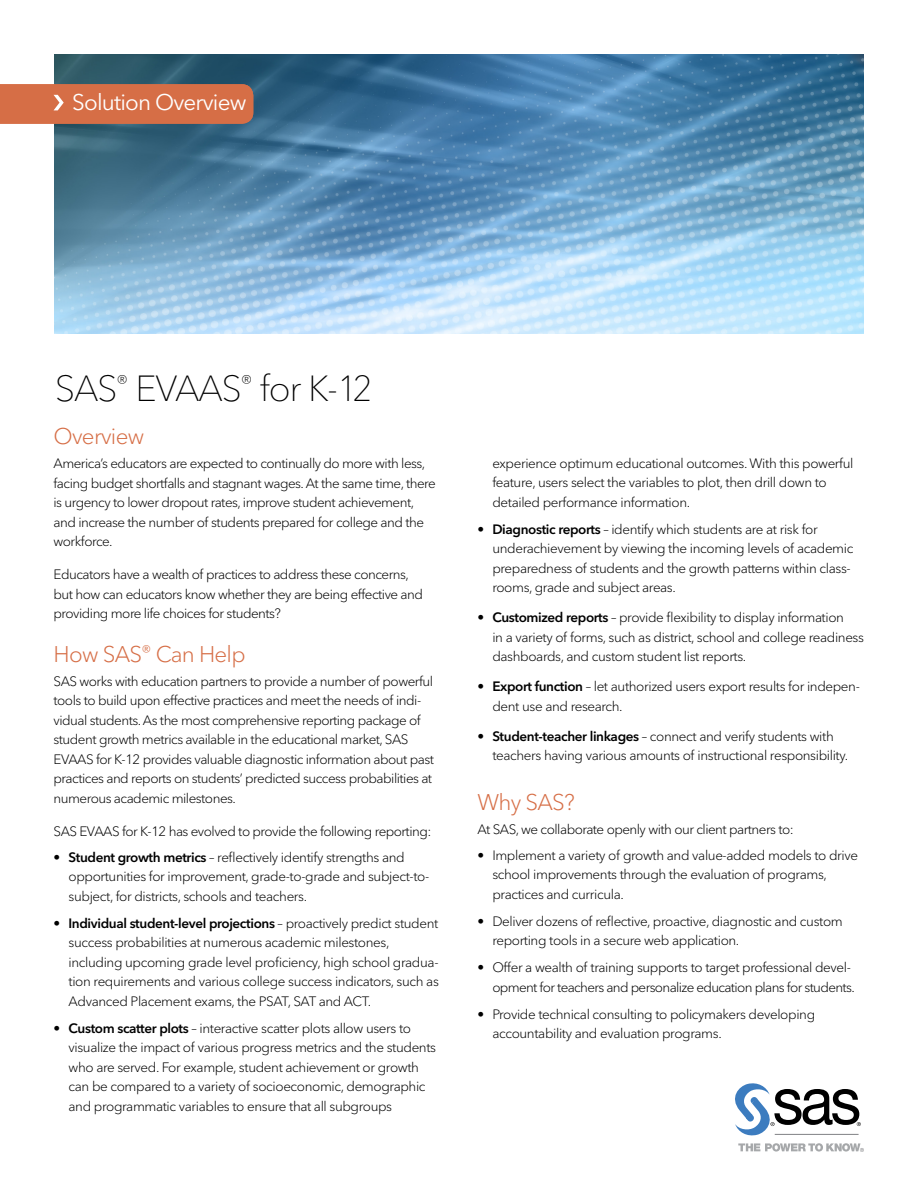
<style>
.page{position:relative;width:918px;height:1188px;background:#fff}
.page>*{position:absolute;margin:0;border:0;box-sizing:border-box;transform-origin:0 0}
.Headline_Title{font:100 36px "Avenir Next W1 G";letter-spacing:-.035em;color:#000}
.Subhead-1_Orange{font:300 22.5px "Avenir Next W1 G";letter-spacing:-.035em;color:#d66e46}
.Collateral_ID_-_Solu{font:22.5px "Avenir Next W1 G";letter-spacing:-.04em;color:#fff}
.Body_Bullet{font:300 13.5px/19.5px "Avenir Next W1 G";letter-spacing:-.025em;color:#000}
.Body{font:300 13.5px/19.5px "Avenir Next W1 G";letter-spacing:-.04em;color:#000}
.Body_Bullet_-_Last{font:300 13.5px/19.5px "Avenir Next W1 G";letter-spacing:-.025em;color:#000}
.Body_Bullet-2{font:300 13.5px/19.5px "Avenir Next W1 G";letter-spacing:-.045em;color:#000;text-align:right}
.Body_before_bullet{font:300 13.5px "Avenir Next W1 G";letter-spacing:-.035em;color:#000}
.s1{font-weight:600}
</style>
<div class="page">
<img style="left:54px;top:54px;width:810px;height:279px">
<svg style="left:738px;top:1143px;width:126px;height:9px"></svg>
<svg style="left:735px;top:1083px;width:126px;height:53px"></svg>
<hr style="left:775px;top:1134px;width:84px;height:1px;background:#808184">
<div style="left:0;top:84px;width:253px;height:40px;background:#d66e46"></div>
<p class="Collateral_ID_-_Solu" style="left:72px;top:89px;width:176px">Solution Overview</p>
<p class="Headline_Title" style="left:55px;top:367px;width:320px">SAS<sup>®</sup> EVAAS<sup>®</sup> for K-12</p>
<p class="Subhead-1_Orange" style="left:54px;top:423px;width:92px">Overview</p>
<p class="Body" style="left:54px;top:454px;width:384px">America’s educators are expected to continually do more with less, facing budget shortfalls and stagnant wages. At the same time, there is urgency to lower dropout rates, improve student achievement, and increase the number of students prepared for college and the workforce.</p>
<p class="Body" style="left:54px;top:565px;width:371px">Educators have a wealth of practices to address these concerns, but how can educators know whether they are being effective and providing more life choices for students?</p>
<p class="Subhead-1_Orange" style="left:54px;top:640px;width:194px">How SAS<sup>®</sup> Can Help</p>
<p class="Body" style="left:54px;top:671px;width:382px">SAS works with education partners to provide a number of powerful tools to build upon effective practices and meet the needs of indi&shy;vidual students. As the most comprehensive reporting package of student growth metrics available in the educational market, SAS EVAAS for K-12 provides valuable diagnostic information about past practices and reports on students’ predicted success probabilities at numerous academic milestones.</p>
<p class="Body_before_bullet" style="left:54px;top:823px;width:379px">SAS EVAAS for K-12 has evolved to provide the following reporting:</p>
<p class="Body_Bullet" style="left:69px;top:847px;width:362px;text-indent:-15px">• <span class="s1">Student growth metrics</span> – reflectively identify strengths and opportunities for improvement, grade-to-grade and subject-to&shy;subject, for districts, schools and teachers.</p>
<p class="Body_Bullet" style="left:69px;top:913px;width:372px;text-indent:-15px">• <span class="s1">Individual student-level projections</span> – proactively predict student success probabilities at numerous academic milestones, including upcoming grade level proficiency, high school gradua&shy;tion requirements and various college success indicators, such as Advanced Placement exams, the PSAT, SAT and ACT.</p>
<p class="Body_Bullet" style="left:69px;top:1018px;width:369px;text-indent:-15px">• <span class="s1">Custom scatter plots</span> – interactive scatter plots allow users to visualize the impact of various progress metrics and the students who are served. For example, student achievement or growth can be compared to a variety of socioeconomic, demographic and programmatic variables to ensure that all subgroups</p>
<p class="Body_Bullet" style="left:492px;top:453px;width:363px">experience optimum educational outcomes. With this powerful feature, users select the variables to plot, then drill down to detailed performance information.</p>
<p class="Body_Bullet" style="left:492px;top:519px;width:363px;text-indent:-15px">• <span class="s1">Diagnostic reports</span> – identify which students are at risk for underachievement by viewing the incoming levels of academic preparedness of students and the growth patterns within class&shy;rooms, grade and subject areas.</p>
<p class="Body_Bullet" style="left:492px;top:608px;width:373px;text-indent:-15px">• <span class="s1">Customized reports</span> – provide flexibility to display information<br>in a variety of forms, such as district, school and college readiness dashboards, and custom student list reports.</p>
<p class="Body_Bullet" style="left:492px;top:677px;width:369px;text-indent:-15px">• <span class="s1">Export function</span> – let authorized users export results for indepen&shy;dent use and research.</p>
<p class="Body_Bullet_-_Last" style="left:492px;top:726px;width:358px;text-indent:-15px">• <span class="s1">Student-teacher linkages</span> – connect and verify students with teachers having various amounts of instructional responsibility.</p>
<p class="Subhead-1_Orange" style="left:477px;top:788px;width:99px">Why SAS?</p>
<p class="Body_before_bullet" style="left:477px;top:821px;width:318px">At SAS, we collaborate openly with our client partners to:</p>
<p class="Body_Bullet" style="left:492px;top:845px;width:367px;text-indent:-15px">• Implement a variety of growth and value-added models to drive school improvements through the evaluation of programs, practices and curricula.</p>
<p class="Body_Bullet" style="left:492px;top:911px;width:352px;text-indent:-15px">• Deliver dozens of reflective, proactive, diagnostic and custom reporting tools in a secure web application.</p>
<p class="Body_Bullet-2" style="left:477px;top:958px;width:379px">• Offer a wealth of training supports to target professional devel&shy;opment for teachers and personalize education plans for students.</p>
<p class="Body_Bullet_-_Last" style="left:492px;top:1004px;width:324px;text-indent:-15px">• Provide technical consulting to policymakers developing accountability and evaluation programs.</p>
</div>
